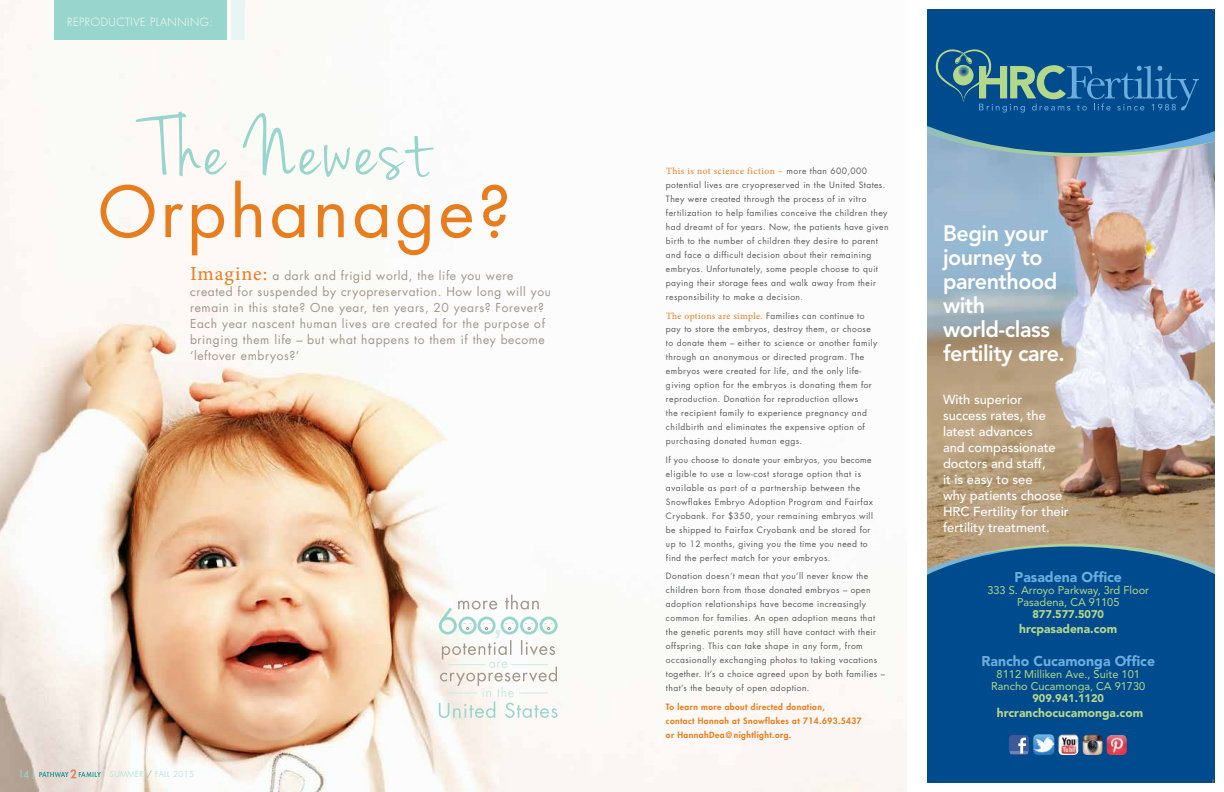
<style>
.page{position:relative;width:1224px;height:792px;background:#fff}
.page>*{position:absolute;margin:0;border:0;box-sizing:border-box;transform-origin:0 0}
.t1{font:800 22.2px/24px "Avenir";letter-spacing:-.02em;color:#fff}
.t2{font:900 14.1px "Avenir";color:#6caddf}
.t3{font:500 13px/16px "Avenir";color:#fff}
.t4{font:900 12.1px "Avenir";color:#b4d88b}
.t5{font:12px/16px "Futura";letter-spacing:.05em;color:#a2958a}
.t6{font:11.1px/12px "Avenir";color:#b4d88b;text-align:center}
.t7{font:900 11.1px "Avenir";color:#b4d88b}
.t8{font:300 11px "Futura";letter-spacing:.05em;color:#fff}
.t9{font:10px "Futura";color:#98d5cc}
.t10{font:9.5px "Minion Pro";letter-spacing:.05em;color:#e87d1e}
.t11{font:8.5px/14px "Futura";letter-spacing:.05em;color:#58595b}
.t12{font:800 8.5px/14px "Futura";letter-spacing:.05em;color:#e87d1e}
.t13{font:300 8px "Futura";letter-spacing:.05em;color:#98d5cc}
.s1{font-family:"Minion Pro";font-size:20px;color:#e87d1e}
.s2{font-size:11.5px}
.s3{color:#329999}
.s4{font-family:"Futura";font-size:8.5px;color:#58595b}
.s5{font-family:"Minion Pro";font-size:9.5px;color:#e87d1e}
</style>
<div class="page">
<img style="left:0;top:0;width:907px;height:792px">
<div style="left:54px;top:0;width:173px;height:40px;background:#98d5cc"></div>
<div style="left:231px;top:0;width:13px;height:40px;background:#e8f5f2"></div>
<div style="left:927px;top:662px;width:288px;height:121px;background:#004b8d"></div>
<img style="left:927px;top:157px;width:288px;height:387px">
<img style="left:927px;top:544px;width:288px;height:2px">
<div style="left:927px;top:546px;width:288px;height:206px;background:#004b8d"></div>
<svg style="left:927px;top:153px;width:288px;height:4px"></svg>
<svg style="left:927px;top:9px;width:288px;height:144px;background:#0d5592"></svg>
<svg style="left:936px;top:49px;width:263px;height:64px;background:#1f6593"></svg>
<svg style="left:1009px;top:735px;width:20px;height:20px"></svg>
<img style="left:1058px;top:735px;width:20px;height:20px">
<img style="left:1083px;top:735px;width:20px;height:20px">
<img style="left:1033px;top:734px;width:21px;height:21px">
<img style="left:1107px;top:735px;width:20px;height:20px">
<svg style="left:1212px;top:9px;width:3px;height:9px"></svg>
<svg style="left:101px;top:112px;width:406px;height:143px"></svg>
<svg style="left:439px;top:595px;width:120px;height:123px"></svg>
<svg style="left:39px;top:769px;width:62px;height:9px"></svg>
<p class="t8" style="left:67px;top:15px;width:147px">REPRODUCTIVE PLANNING:</p>
<p class="t5" style="left:190px;top:268px;width:362px"><span class="s1">Imagine:</span> a dark and frigid world, the life you were created for suspended by cryopreservation. How long will you remain in this state? One year, ten years, 20 years? Forever?<br>Each year nascent human lives are created for the purpose of bringing them life – but what happens to them if they become ‘leftover embryos?’</p>
<p class="t9" style="left:18px;top:767px;width:20px">14<span class="s2">|</span></p>
<p class="t13" style="left:110px;top:769px;width:86px">SUMMER <span class="s3">/</span> FALL 2015</p>
<p class="t10" style="left:666px;top:165px;width:203px">This is not science fiction – <span class="s4">more than 600,000</span></p>
<p class="t11" style="left:666px;top:178px;width:224px">potential lives are cryopreserved in the United States.<br>They were created through the process of in vitro fertilization to help families conceive the children they had dreamt of for years. Now, the patients have given birth to the number of children they desire to parent and face a difficult decision about their remaining embryos. Unfortunately, some people choose to quit paying their storage fees and walk away from their responsibility to make a decision.</p>
<p class="t11" style="left:666px;top:308px;width:213px"><span class="s5">The options are simple.</span> Families can continue to pay to store the embryos, destroy them, or choose to donate them – either to science or another family through an anonymous or directed program. The embryos were created for life, and the only life&shy;giving option for the embryos is donating them for reproduction. Donation for reproduction allows<br>the recipient family to experience pregnancy and childbirth and eliminates the expensive option of purchasing donated human eggs.</p>
<p class="t11" style="left:666px;top:453px;width:208px">If you choose to donate your embryos, you become eligible to use a low-cost storage option that is available as part of a partnership between the Snowflakes Embryo Adoption Program and Fairfax Cryobank. For $350, your remaining embryos will be shipped to Fairfax Cryobank and be stored for up to 12 months, giving you the time you need to find the perfect match for your embryos.</p>
<p class="t11" style="left:666px;top:569px;width:221px">Donation doesn’t mean that you’ll never know the children born from those donated embryos – open adoption relationships have become increasingly common for families. An open adoption means that the genetic parents may still have contact with their offspring. This can take shape in any form, from occasionally exchanging photos to taking vacations together. It’s a choice agreed upon by both families – that’s the beauty of open adoption.</p>
<p class="t12" style="left:666px;top:700px;width:197px">To learn more about directed donation,<br>contact Hannah at Snowflakes at 714.693.5437 or HannahDea@nightlight.org.</p>
<h1 class="t1" style="left:943px;top:221px;width:123px">Begin your journey to parenthood with world-class fertility care.</h1>
<h3 class="t3" style="left:943px;top:392px;width:127px">With superior success rates, the latest advances<br>and compassionate doctors and staff,<br>it is easy to see<br>why patients choose<br>HRC Fertility for their fertility treatment.</h3>
<h2 class="t2" style="left:1015px;top:569px;width:109px">Pasadena Office</h2>
<h3 class="t6" style="left:987px;top:584px;width:163px">333 S. Arroyo Parkway, 3rd Floor<br>Pasadena, CA 91105</h3>
<h3 class="t7" style="left:1032px;top:607px;width:73px">877.577.5070</h3>
<h3 class="t4" style="left:1019px;top:622px;width:100px">hrcpasadena.com</h3>
<h2 class="t2" style="left:981px;top:653px;width:175px">Rancho Cucamonga Office</h2>
<h3 class="t6" style="left:991px;top:668px;width:156px">8112 Milliken Ave., Suite 101<br>Rancho Cucamonga, CA 91730</h3>
<h3 class="t7" style="left:1032px;top:691px;width:73px">909.941.1120</h3>
<h3 class="t4" style="left:997px;top:706px;width:148px">hrcranchocucamonga.com</h3>
</div>
